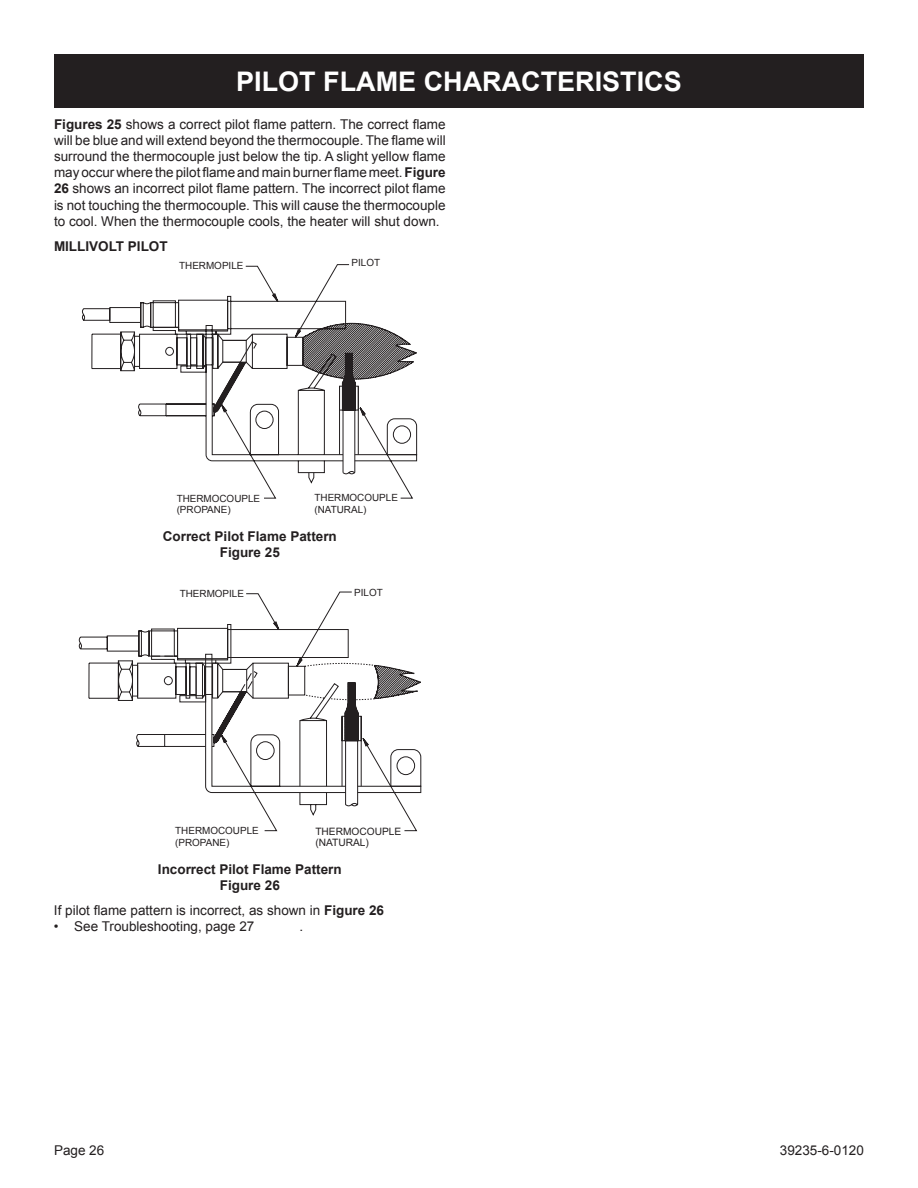
<style>
.page{position:relative;width:918px;height:1188px;background:#fff}
.page>*{position:absolute;margin:0;border:0;box-sizing:border-box;transform-origin:0 0}
.t1{font:700 27px "Arial";color:#fff}
.t2{font:13.5px/16.2px "Arial";color:#231f20;text-align:justify}
.t3{font:700 13.5px/16.2px "Arial";color:#231f20;text-align:center}
.t4{font:10.2px/11.4px "Arial";color:#231f20}
.t5{font:9.9px/11.9px "Arial";color:#231f20}
.s1{font-weight:700}
</style>
<div class="page">
<svg style="left:92px;top:264px;width:325px;height:234px"></svg>
<svg style="left:79px;top:627px;width:343px;height:166px"></svg>
<svg style="left:205px;top:592px;width:216px;height:239px"></svg>
<div style="left:54px;top:54px;width:810px;height:54px;background:#231f20"></div>
<div style="left:177px;top:494px;width:87px;height:22px;background:#fff"></div>
<div style="left:314px;top:494px;width:84px;height:25px;background:#fff"></div>
<div style="left:354px;top:589px;width:67px;height:12px;background:#fff"></div>
<div style="left:174px;top:589px;width:70px;height:13px;background:#fff"></div>
<div style="left:352px;top:259px;width:66px;height:13px;background:#fff"></div>
<div style="left:173px;top:261px;width:70px;height:10px;background:#fff"></div>
<div style="left:175px;top:827px;width:88px;height:29px;background:#fff"></div>
<h1 class="t1" style="left:236px;top:63px;width:447px">PILOT FLAME CHARACTERISTICS</h1>
<p class="t2" style="left:54px;top:116px;width:393px"><span class="s1">Figures 25</span> shows a correct pilot flame pattern. The correct flame will be blue and will extend beyond the thermocouple. The flame will surround the thermocouple just below the tip. A slight yellow flame may occur where the pilot flame and main burner flame meet. <span class="s1">Figure 26</span> shows an incorrect pilot flame pattern. The incorrect pilot flame is not touching the thermocouple. This will cause the thermocouple to cool. When the thermocouple cools, the heater will shut down.</p>
<p class="t3" style="left:54px;top:238px;width:115px">MILLIVOLT PILOT</p>
<p class="t5" style="left:178px;top:262px;width:66px">THERMOPILE</p>
<p class="t5" style="left:352px;top:260px;width:30px">PILOT</p>
<p class="t5" style="left:179px;top:259px;width:66px">THERMOPILE</p>
<p class="t5" style="left:352px;top:257px;width:30px">PILOT</p>
<p class="t5" style="left:177px;top:492px;width:85px">THERMOCOUPLE (PROPANE)</p>
<p class="t5" style="left:314px;top:492px;width:85px">THERMOCOUPLE (NATURAL)</p>
<p class="t5" style="left:176px;top:494px;width:86px;line-height:11.1px">THERMOCOUPLE (LPG)</p>
<p class="t5" style="left:314px;top:494px;width:86px;line-height:11.1px">THERMOCOUPLE (NATURAL)</p>
<p class="t3" style="left:163px;top:529px;width:176px">Correct Pilot Flame Pattern<br>Figure 25</p>
<p class="t4" style="left:177px;top:590px;width:68px">THERMOPILE</p>
<p class="t4" style="left:355px;top:587px;width:31px">PILOT</p>
<p class="t5" style="left:180px;top:587px;width:66px">THERMOPILE</p>
<p class="t5" style="left:354px;top:587px;width:30px">PILOT</p>
<p class="t5" style="left:175px;top:824px;width:85px">THERMOCOUPLE (PROPANE)</p>
<p class="t4" style="left:175px;top:826px;width:88px">THERMOCOUPLE (LPG)</p>
<p class="t4" style="left:315px;top:826px;width:88px">THERMOCOUPLE (NATURAL)</p>
<p class="t3" style="left:158px;top:861px;width:185px">Incorrect Pilot Flame Pattern<br>Figure 26</p>
<p class="t2" style="left:54px;top:902px;width:332px">If pilot flame pattern is incorrect, as shown in <span class="s1">Figure 26</span></p>
<p class="t2" style="left:54px;top:918px;width:202px">• See Troubleshooting, page 27</p>
<p class="t2" style="left:299px;top:918px;width:5px">.</p>
<p class="t2" style="left:54px;top:1143px;width:52px">Page 26</p>
<p class="t2" style="left:780px;top:1143px;width:86px">39235-6-0120</p>
</div>
